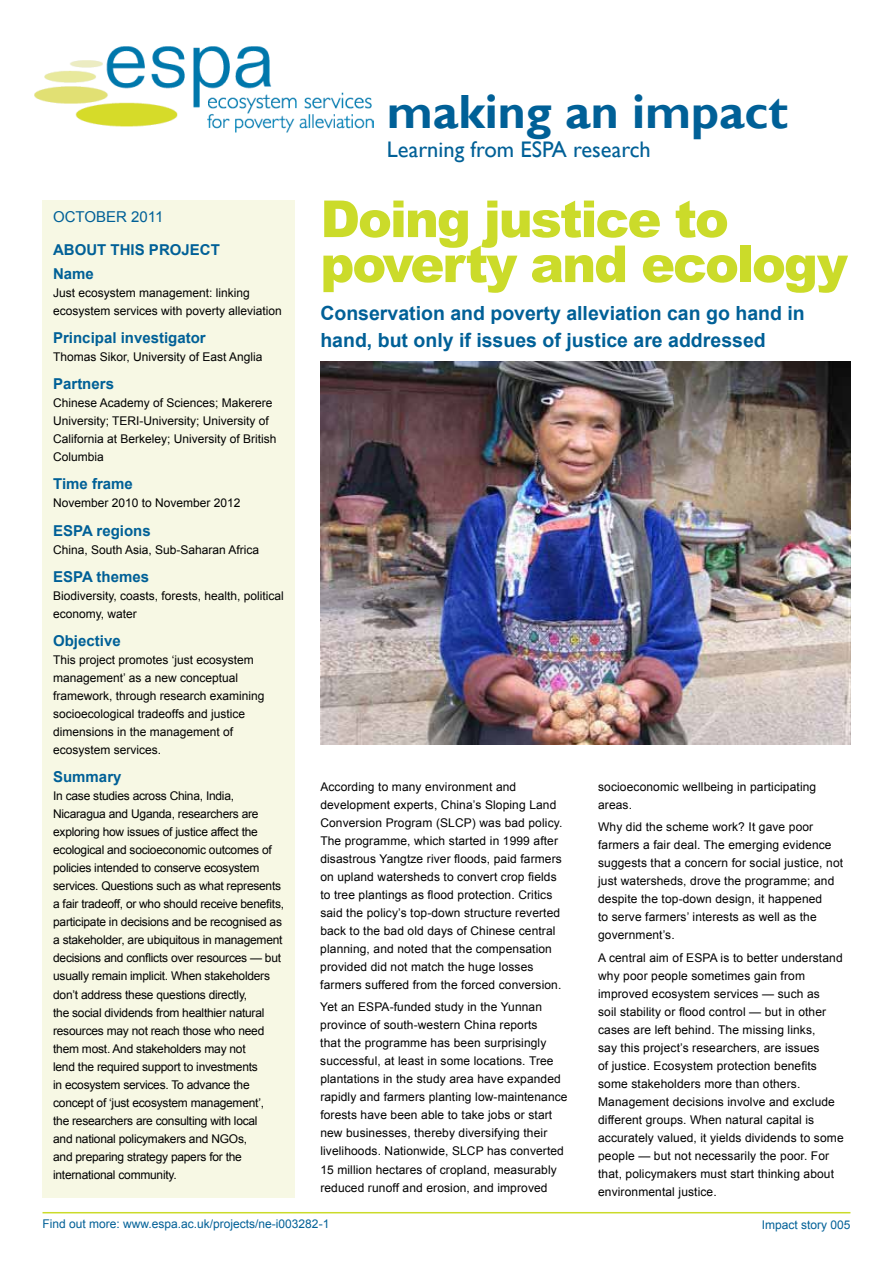
<style>
.page{position:relative;width:893px;height:1263px;background:#fff}
.page>*{position:absolute;margin:0;border:0;box-sizing:border-box;transform-origin:0 0}
.t1{font:900 51px/45px "Arial";letter-spacing:-.04em;color:#cbdb2a}
.t2{font:700 48px "Gill Sans";color:#006097}
.t3{font:22.5px "Gill Sans";color:#006097}
.t4{font:700 19.5px/27px "Arial";color:#006097}
.t5{font:700 15px/24px "Arial";color:#006097}
.t6{font:15px "Arial";color:#006097}
.t7{font:12px/18px "Arial";letter-spacing:.01em;color:#000}
.t8{font:12px/18px "Arial";letter-spacing:-.02em;color:#000}
.t9{font:12px "Arial";color:#006097}
</style>
<div class="page">
<div style="left:43px;top:201px;width:252px;height:997px;background:#f5f7de"></div>
<img style="left:320px;top:361px;width:530px;height:383px">
<img style="left:34px;top:47px;width:339px;height:86px">
<hr style="left:43px;top:1212px;width:807px;height:1px;background:#cbdb2a">
<p class="t6" style="left:53px;top:207px;width:112px">october 2011</p>
<p class="t5" style="left:53px;top:238px;width:168px">ABOUT THIS PROJECT<br>Name</p>
<p class="t7" style="left:53px;top:284px;width:230px">Just ecosystem management: linking ecosystem services with poverty alleviation</p>
<p class="t5" style="left:53px;top:326px;width:154px">Principal investigator</p>
<p class="t7" style="left:53px;top:348px;width:211px">Thomas Sikor, University of East Anglia</p>
<p class="t5" style="left:53px;top:372px;width:62px">Partners</p>
<p class="t7" style="left:53px;top:394px;width:221px">Chinese Academy of Sciences; Makerere<br>University; TER</p>
<p class="t7" style="left:53px;top:412px;width:225px;text-indent:83px">I-University; University of<br>California at Berkeley; University of British<br>Columbia</p>
<p class="t5" style="left:53px;top:473px;width:81px">Time frame</p>
<p class="t7" style="left:53px;top:494px;width:189px">November 2010 to November 2012</p>
<p class="t5" style="left:53px;top:519px;width:99px">ESPA regions</p>
<p class="t7" style="left:53px;top:541px;width:208px">China, South Asia, Sub-Saharan Africa</p>
<p class="t5" style="left:53px;top:565px;width:97px">ESPA themes</p>
<p class="t7" style="left:53px;top:587px;width:232px">Biodiversity, coasts, forests, health, political economy, water</p>
<p class="t5" style="left:53px;top:629px;width:69px">Objective</p>
<p class="t7" style="left:53px;top:651px;width:213px">This project promotes ‘just ecosystem management’ as a new conceptual framework, through research examining socioecological tradeoffs and justice dimensions in the management of ecosystem services.</p>
<p class="t5" style="left:53px;top:766px;width:70px">Summary</p>
<p class="t8" style="left:53px;top:787px;width:233px">In case studies across China, India, Nicaragua and Uganda, researchers are exploring how issues of justice affect the ecological and socioeconomic outcomes of policies intended to conserve ecosystem services. Questions such as what represents a fair tradeoff, or who should receive benefits, participate in decisions and be recognised as a stakeholder, are ubiquitous in management decisions and conflicts over resources — but usually remain implicit. When stakeholders don’t address these questions directly,<br>the social dividends from healthier natural resources may not reach those who need them most. And stakeholders may not<br>lend the required support to investments<br>in ecosystem services. To advance the concept of ‘just ecosystem management’,<br>the researchers are consulting with local<br>and national policymakers and NGOs,<br>and preparing strategy papers for the international community.</p>
<h2 class="t2" style="left:387px;top:83px;width:403px">making an impact</h2>
<h3 class="t3" style="left:387px;top:137px;width:265px">Learning from ESPA research</h3>
<h1 class="t1" style="left:320px;top:195px;width:529px">Doing justice to poverty and ecology</h1>
<h3 class="t4" style="left:320px;top:300px;width:486px">Conservation and poverty alleviation can go hand in hand, but only if issues of justice are addressed</h3>
<p class="t7" style="left:320px;top:778px;width:244px">According to many environment and development experts, China’s Sloping Land Conversion Program (SLCP) was bad policy.<br>The programme, which started in 1999 after disastrous Yangtze river floods, paid farmers on upland watersheds to convert crop fields to tree plantings as flood protection. Critics said the policy’s top-down structure reverted back to the bad old days of Chinese central planning, and noted that the compensation provided did not match the huge losses farmers suffered from the forced conversion.</p>
<p class="t7" style="left:320px;top:998px;width:249px">Yet an ESPA-funded study in the Yunnan province of south-western China reports<br>that the programme has been surprisingly successful, at least in some locations. Tree plantations in the study area have expanded rapidly and farmers planting low-maintenance forests have been able to take jobs or start new businesses, thereby diversifying their livelihoods. Nationwide, SLCP has converted 15 million hectares of cropland, measurably reduced runoff and erosion, and improved</p>
<p class="t7" style="left:598px;top:778px;width:220px">socioeconomic wellbeing in participating areas.</p>
<p class="t7" style="left:598px;top:818px;width:246px">Why did the scheme work? It gave poor farmers a fair deal. The emerging evidence suggests that a concern for social justice, not just watersheds, drove the programme; and despite the top-down design, it happened<br>to serve farmers’ interests as well as the government’s.</p>
<p class="t7" style="left:598px;top:949px;width:247px">A central aim of ESPA is to better understand why poor people sometimes gain from improved ecosystem services — such as<br>soil stability or flood control — but in other cases are left behind. The missing links,<br>say this project’s researchers, are issues<br>of justice. Ecosystem protection benefits some stakeholders more than others.<br>Management decisions involve and exclude different groups. When natural capital is accurately valued, it yields dividends to some people — but not necessarily the poor. For that, policymakers must start thinking about environmental justice.</p>
<p class="t9" style="left:43px;top:1216px;width:288px">Find out more: www.espa.ac.uk/projects/ne-i003282-1</p>
<p class="t9" style="left:762px;top:1217px;width:90px">Impact story 005</p>
</div>
